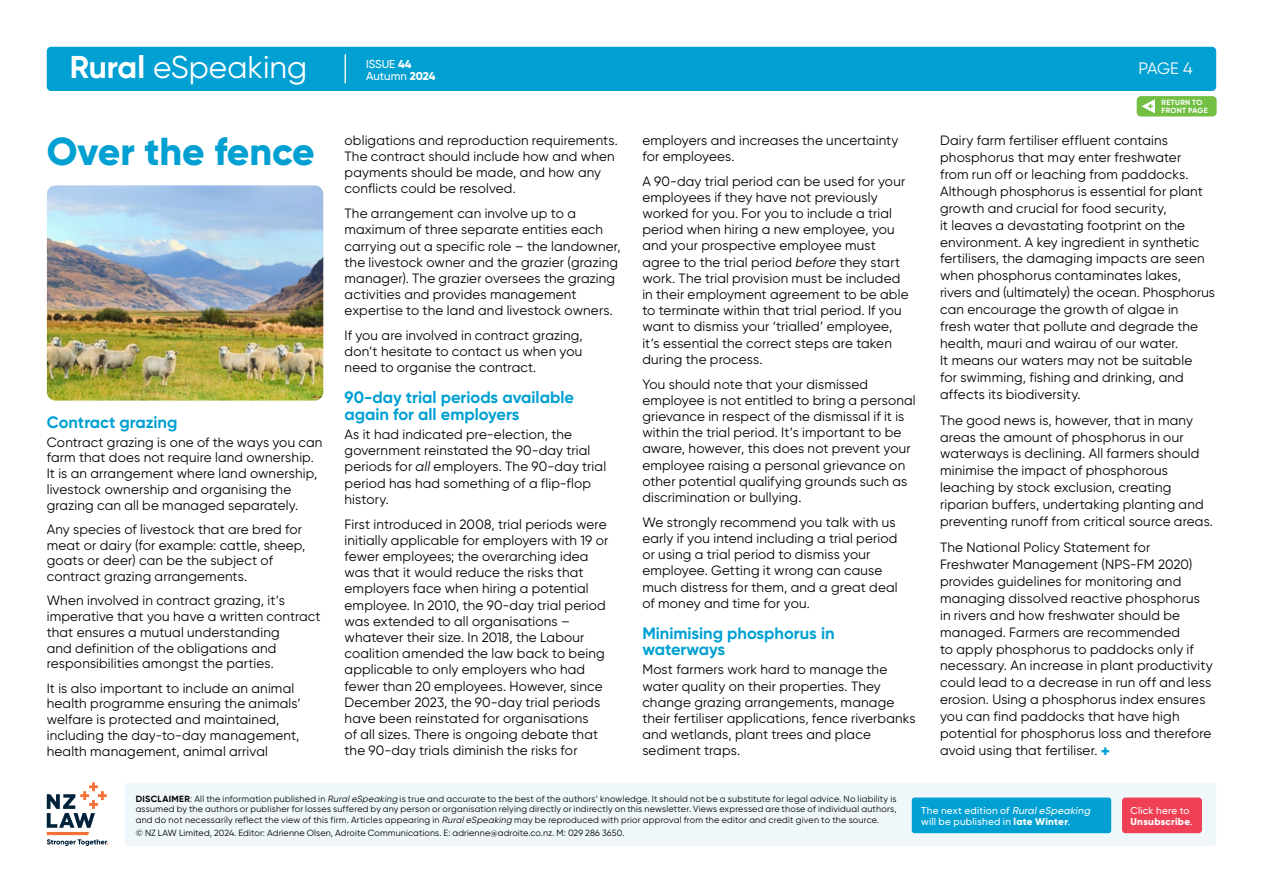
<style>
.page{position:relative;width:1263px;height:893px;background:#fff}
.page>*{position:absolute;margin:0;border:0;box-sizing:border-box;transform-origin:0 0}
.t1{font:800 39px "Gilroy";color:#00a0d2}
.t2{font:31.5px "Uniform";color:#fff}
.t3{font:31.5px "Gilroy";color:#fff}
.t4{font:700 16.5px/16.2px "Gilroy";color:#00a0d2}
.t5{font:16.5px "Gilroy";color:#fff}
.t6{font:13.5px/16.2px "Gilroy";letter-spacing:.015em;color:#000}
.t7{font:500 11.4px/12.5px "Gilroy";color:#fff}
.t8{font:500 10.05px/10.9px "Gilroy";letter-spacing:.025em;color:#fff}
.t9{font:500 9.6px "Uniform Condensed";color:#fff}
.t10{font:500 9.6px "Uniform";color:#fff}
.t11{font:9px/10.5px "Gilroy";letter-spacing:.015em;color:#000;text-align:justify}
.t12{font:700 7.5px/7.5px "Gilroy";letter-spacing:.035em;color:#fff}
.s1{font-weight:700}
.s2{font-weight:800}
.s3{font-weight:900}
.s4{font-family:"Uniform";font-weight:900}
.s5{font-style:italic}
.s6{font-weight:800;font-size:16.5px;color:#00a0d2}
</style>
<div class="page">
<img style="left:47px;top:185px;width:276px;height:216px">
<div style="left:47px;top:47px;width:1169px;height:44px;background:#00a0d2;border-radius:4px"></div>
<svg style="left:344px;top:55px;width:2px;height:29px"></svg>
<div style="left:1137px;top:96px;width:79px;height:21px;background:#72bf44;border-radius:4px"></div>
<svg style="left:1141px;top:99px;width:14px;height:14px"></svg>
<svg style="left:47px;top:782px;width:61px;height:64px"></svg>
<div style="left:125px;top:782px;width:1091px;height:64px;background:#eff7fb;border-radius:4px"></div>
<div style="left:912px;top:797px;width:199px;height:36px;background:#00a0d2;border-radius:3px"></div>
<div style="left:1122px;top:797px;width:80px;height:36px;background:#ef4056;border-radius:3px"></div>
<h2 class="t3" style="left:70px;top:48px;width:239px"><span class="s1">Rural</span> eSpeaking</h2>
<p class="t5" style="left:1138px;top:58px;width:56px">PAGE 4</p>
<p class="t12" style="left:1161px;top:99px;width:48px">RETURN TO<br>FRONT PAGE</p>
<p class="t7" style="left:366px;top:57px;width:71px">ISSUE <span class="s2">44<br></span>Autumn <span class="s2">2024</span></p>
<h2 class="t2" style="left:70px;top:57px;width:250px"><span class="s1">Rural</span> eSpeaking</h2>
<p class="t10" style="left:367px;top:65px;width:43px">ISSUE <span class="s3">34</span></p>
<p class="t9" style="left:367px;top:76px;width:60px">Summer <span class="s4">2020</span></p>
<h1 class="t1" style="left:47px;top:127px;width:270px">Over the fence</h1>
<p class="t4" style="left:47px;top:414px;width:132px">Contract grazing</p>
<p class="t6" style="left:47px;top:434px;width:277px;line-height:15.8px">Contract grazing is one of the ways you can farm that does not require land ownership.<br>It is an arrangement where land ownership, livestock ownership and organising the grazing can all be managed separately.</p>
<p class="t6" style="left:47px;top:521px;width:260px;line-height:15.8px">Any species of livestock that are bred for meat or dairy (for example: cattle, sheep, goats or deer) can be the subject of contract grazing arrangements.</p>
<p class="t6" style="left:47px;top:593px;width:275px;line-height:15.8px">When involved in contract grazing, it’s imperative that you have a written contract that ensures a mutual understanding<br>and definition of the obligations and responsibilities amongst the parties.</p>
<p class="t6" style="left:47px;top:680px;width:255px;line-height:15.8px">It is also important to include an animal health programme ensuring the animals’ welfare is protected and maintained, including the day-to-day management, health management, animal arrival</p>
<p class="t6" style="left:345px;top:132px;width:275px">obligations and reproduction requirements.<br>The contract should include how and when payments should be made, and how any conflicts could be resolved.</p>
<p class="t6" style="left:345px;top:205px;width:278px">The arrangement can involve up to a maximum of three separate entities each carrying out a specific role – the landowner, the livestock owner and the grazier (grazing manager). The grazier oversees the grazing activities and provides management expertise to the land and livestock owners.</p>
<p class="t6" style="left:345px;top:327px;width:240px;text-align:justify">If you are involved in contract grazing, don’t hesitate to contact us when you need to organise the contract.</p>
<p class="t4" style="left:345px;top:389px;width:231px">90-day trial periods available again for all employers</p>
<p class="t6" style="left:345px;top:426px;width:263px">As it had indicated pre-election, the government reinstated the 90-day trial periods for <span class="s5">all</span> employers. The 90-day trial period has had something of a flip-flop history.</p>
<p class="t6" style="left:345px;top:516px;width:265px">First introduced in 2008, trial periods were initially applicable for employers with 19 or fewer employees; the overarching idea was that it would reduce the risks that employers face when hiring a potential employee. In 2010, the 90-day trial period was extended to all organisations – whatever their size. In 2018, the Labour coalition amended the law back to being applicable to only employers who had fewer than 20 employees. However, since December 2023, the 90-day trial periods have been reinstated for organisations<br>of all sizes. There is ongoing debate that the 90-day trials diminish the risks for</p>
<p class="t6" style="left:642px;top:132px;width:258px">employers and increases the uncertainty for employees.</p>
<p class="t6" style="left:642px;top:173px;width:268px">A 90-day trial period can be used for your employees if they have not previously worked for you. For you to include a trial period when hiring a new employee, you and your prospective employee must agree to the trial period <span class="s5">before</span> they start work. The trial provision must be included in their employment agreement to be able to terminate within that trial period. If you want to dismiss your ‘trialled’ employee, it’s essential the correct steps are taken during the process.</p>
<p class="t6" style="left:642px;top:376px;width:275px">You should note that your dismissed employee is not entitled to bring a personal grievance in respect of the dismissal if it is within the trial period. It’s important to be aware, however, this does not prevent your employee raising a personal grievance on other potential qualifying grounds such as discrimination or bullying.</p>
<p class="t6" style="left:642px;top:514px;width:257px">We strongly recommend you talk with us early if you intend including a trial period or using a trial period to dismiss your employee. Getting it wrong can cause much distress for them, and a great deal of money and time for you.</p>
<p class="t4" style="left:642px;top:625px;width:194px">Minimising phosphorus in waterways</p>
<p class="t6" style="left:642px;top:661px;width:275px">Most farmers work hard to manage the water quality on their properties. They change grazing arrangements, manage their fertiliser applications, fence riverbanks and wetlands, plant trees and place sediment traps.</p>
<p class="t6" style="left:940px;top:131px;width:276px;line-height:17px">Dairy farm fertiliser effluent contains phosphorus that may enter freshwater<br>from run off or leaching from paddocks.<br>Although phosphorus is essential for plant growth and crucial for food security,<br>it leaves a devastating footprint on the environment. A key ingredient in synthetic fertilisers, the damaging impacts are seen when phosphorus contaminates lakes, rivers and (ultimately) the ocean. Phosphorus can encourage the growth of algae in<br>fresh water that pollute and degrade the health, mauri and wairau of our water.<br>It means our waters may not be suitable<br>for swimming, fishing and drinking, and affects its biodiversity.</p>
<p class="t6" style="left:940px;top:411px;width:274px;line-height:17px">The good news is, however, that in many areas the amount of phosphorus in our waterways is declining. All farmers should minimise the impact of phosphorous leaching by stock exclusion, creating riparian buffers, undertaking planting and preventing runoff from critical source areas.</p>
<p class="t6" style="left:940px;top:538px;width:274px;line-height:17px">The National Policy Statement for Freshwater Management (NPS-FM 2020) provides guidelines for monitoring and managing dissolved reactive phosphorus in rivers and how freshwater should be managed. Farmers are recommended<br>to apply phosphorus to paddocks only if necessary. An increase in plant productivity could lead to a decrease in run off and less erosion. Using a phosphorus index ensures you can find paddocks that have high potential for phosphorus loss and therefore avoid using that fertiliser. <span class="s6">+</span></p>
<p class="t11" style="left:136px;top:793px;width:762px"><span class="s1">DISCLAIMER</span>: All the information published in <span class="s5">RuraleSpeaking</span> is true and accurate to the best of the authors’ knowledge. It should not be a substitute for legal advice. No liability is assumed by the authors or publisher for losses suffered by any person or organisation relying directly or indirectly on this newsletter. Views expressed are those of individual authors, and do not necessarily reflect the view of this firm. Articles appearing in <span class="s5">RuraleSpeaking</span> may be reproduced with prior approval from the editor and credit given to the source.</p>
<p class="t11" style="left:136px;top:828px;width:490px">© NZ LAW Limited, 2024. Editor: Adrienne Olsen, Adroite Communications. E: adrienne@adroite.co.nz. M: 029 286 3650.</p>
<p class="t8" style="left:921px;top:804px;width:173px">The next edition of <span class="s5">RuraleSpeaking </span>will be published in <span class="s2">late Winter</span>.</p>
<p class="t8" style="left:1130px;top:804px;width:64px">Click here to<br><span class="s2">Unsubscribe</span>.</p>
</div>
